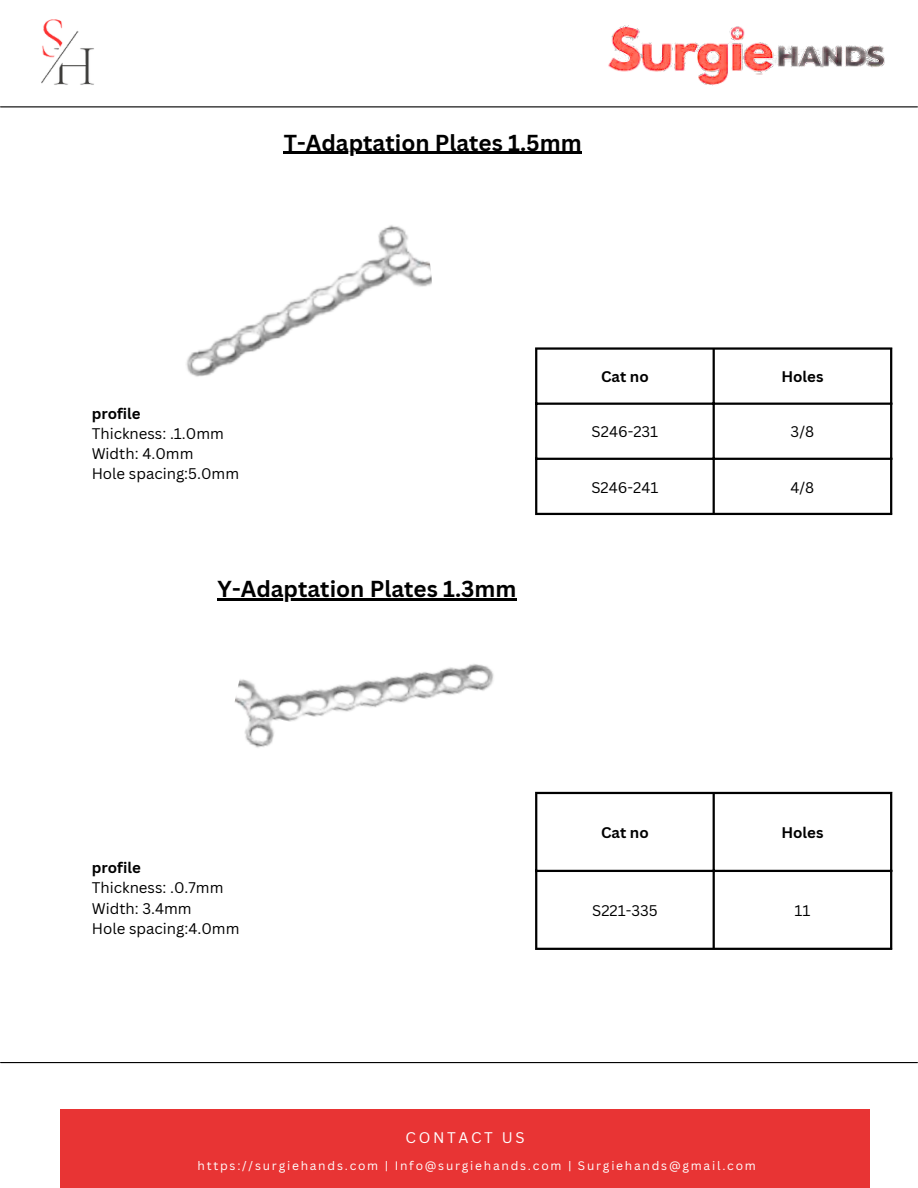
<style>
.page{position:relative;width:918px;height:1188px;background:#fff}
.page>*{position:absolute;margin:0;border:0;box-sizing:border-box;transform-origin:0 0}
.t1{font:700 22.5px "Canva Sans";color:#000}
.t2{font:15px "Canva Sans";color:#000}
.t3{font:700 15px "Canva Sans";color:#000}
.t4{font:15px "Canva Sans";letter-spacing:.175em;color:#fff}
.t5{font:12px "Canva Sans";letter-spacing:.145em;color:#fff}
</style>
<div class="page">
<img style="left:0;top:19px;width:144px;height:89px">
<hr style="left:1px;top:1062px;width:916px;height:1px;background:#000">
<hr style="left:1px;top:106px;width:916px;height:1px;background:#000">
<img style="left:477px;top:25px;width:441px;height:127px">
<div style="left:60px;top:1110px;width:810px;height:78px;background:#e83434"></div>
<hr style="left:535px;top:350px;width:2px;height:163px;background:#000">
<hr style="left:713px;top:350px;width:2px;height:163px;background:#000">
<hr style="left:890px;top:350px;width:2px;height:163px;background:#000">
<hr style="left:535px;top:347px;width:357px;height:3px;background:#000">
<hr style="left:535px;top:403px;width:357px;height:2px;background:#000">
<hr style="left:535px;top:458px;width:357px;height:2px;background:#000">
<hr style="left:535px;top:513px;width:357px;height:2px;background:#000">
<hr style="left:535px;top:794px;width:2px;height:154px;background:#000">
<hr style="left:713px;top:794px;width:2px;height:154px;background:#000">
<hr style="left:890px;top:794px;width:2px;height:154px;background:#000">
<hr style="left:535px;top:792px;width:357px;height:2px;background:#000">
<hr style="left:535px;top:870px;width:357px;height:2px;background:#000">
<hr style="left:535px;top:948px;width:357px;height:2px;background:#000">
<img style="left:234px;top:664px;width:260px;height:84px">
<hr style="left:284px;top:152px;width:298px;height:2px;background:#000">
<hr style="left:218px;top:598px;width:299px;height:3px;background:#000">
<img style="left:186px;top:225px;width:246px;height:152px">
<p class="t1" style="left:284px;top:127px;width:299px">T-Adaptation Plates 1.5mm</p>
<p class="t3" style="left:92px;top:403px;width:50px">profile</p>
<p class="t2" style="left:92px;top:423px;width:134px">Thickness: .1.0mm</p>
<p class="t2" style="left:92px;top:443px;width:103px">Width: 4.0mm</p>
<p class="t2" style="left:92px;top:463px;width:149px">Hole spacing:5.0mm</p>
<p class="t1" style="left:218px;top:573px;width:300px">Y-Adaptation Plates 1.3mm</p>
<p class="t3" style="left:601px;top:366px;width:49px">Cat no</p>
<p class="t3" style="left:781px;top:366px;width:44px">Holes</p>
<p class="t2" style="left:592px;top:421px;width:68px">S246-231</p>
<p class="t2" style="left:791px;top:421px;width:25px">3/8</p>
<p class="t2" style="left:591px;top:477px;width:69px">S246-241</p>
<p class="t2" style="left:790px;top:477px;width:25px">4/8</p>
<p class="t3" style="left:92px;top:857px;width:50px">profile</p>
<p class="t2" style="left:92px;top:877px;width:133px">Thickness: .0.7mm</p>
<p class="t2" style="left:92px;top:898px;width:101px">Width: 3.4mm</p>
<p class="t2" style="left:92px;top:918px;width:149px">Hole spacing:4.0mm</p>
<p class="t3" style="left:601px;top:822px;width:49px">Cat no</p>
<p class="t3" style="left:781px;top:822px;width:44px">Holes</p>
<p class="t2" style="left:592px;top:900px;width:67px">S221-335</p>
<p class="t2" style="left:794px;top:900px;width:17px">11</p>
<p class="t4" style="left:406px;top:1127px;width:121px">CONTACT US</p>
<p class="t5" style="left:198px;top:1157px;width:560px">https://surgiehands.com | Info@surgiehands.com | Surgiehands@gmail.com</p>
</div>
